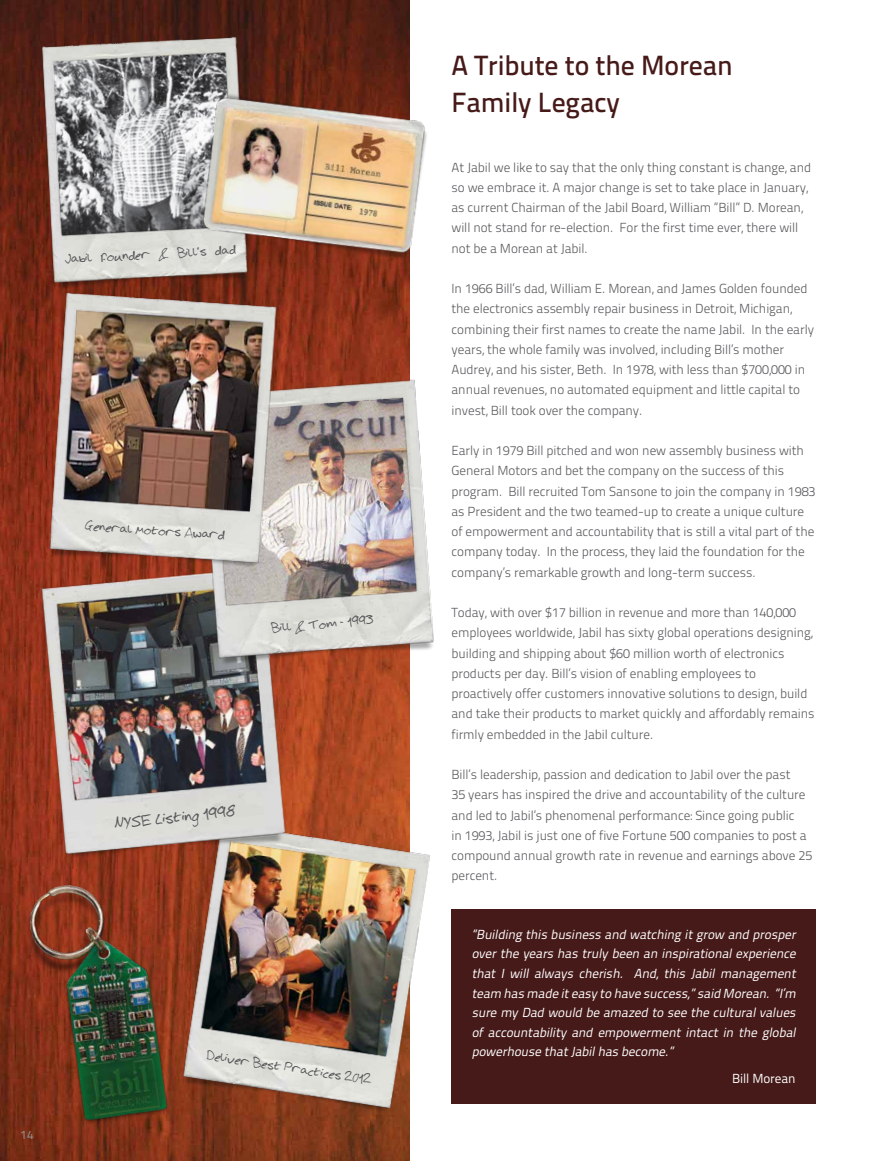
<style>
.page{position:relative;width:891px;height:1161px;background:#fff}
.page>*{position:absolute;margin:0;border:0;box-sizing:border-box;transform-origin:0 0}
.t1{font:27.75px/37.5px "Titillium Text 25 L 600 wt";letter-spacing:-.005em;color:#461a19}
.t2{font:17.25px "Josh Handwriting";color:#58595b}
.t3{font:14.25px "Josh Handwriting";color:#58595b}
.t4{font:13.2px/20.2px "Titillium Text 25 L 250 wt";letter-spacing:-.005em;color:#58595b}
.t5{font:italic 13.2px/19.5px "Titillium Text 25 L 400 wt";color:#fff;text-align:justify}
.t6{font:13.2px "Titillium Text 25 L 400 wt";letter-spacing:-.005em;color:#fff}
.t7{font:12px "Titillium Text 25 L 400 wt";color:#939598}
</style>
<div class="page">
<img style="left:0;top:0;width:410px;height:1161px">
<img style="left:216px;top:813px;width:215px;height:313px">
<div style="left:452px;top:909px;width:364px;height:194px;background:#461a19"></div>
<img style="left:3px;top:861px;width:213px;height:300px">
<img style="left:29px;top:33px;width:234px;height:269px">
<img style="left:27px;top:561px;width:275px;height:312px">
<img style="left:185px;top:375px;width:249px;height:305px">
<img style="left:193px;top:82px;width:234px;height:187px">
<img style="left:34px;top:284px;width:258px;height:295px">
<p class="t3" style="left:64px;top:252px;width:173px;rotate:-3deg">Jabil founder &amp; Bill’s dad</p>
<p class="t3" style="left:86px;top:519px;width:142px;rotate:4deg">General Motors Award</p>
<p class="t3" style="left:271px;top:621px;width:104px;rotate:-4deg">Bill &amp; Tom - 1993</p>
<h2 class="t2" style="left:114px;top:815px;width:124px;rotate:-5deg">NYSE Listing 1998</h2>
<p class="t7" style="left:21px;top:1125px;width:14px">14</p>
<p class="t3" style="left:208px;top:1048px;width:168px;rotate:9deg">Deliver Best Practices 2012</p>
<h1 class="t1" style="left:452px;top:45px;width:283px">A Tribute to the Morean<br>Family Legacy</h1>
<p class="t4" style="left:452px;top:156px;width:361px">At Jabil we like to say that the only thing constant is change, and so we embrace it. A major change is set to take place in January, as current Chairman of the Jabil Board, William “Bill” D. Morean, will not stand for re-election. For the first time ever, there will not be a Morean at Jabil.</p>
<p class="t4" style="left:452px;top:278px;width:364px">In 1966 Bill’s dad, William E. Morean, and James Golden founded the electronics assembly repair business in Detroit, Michigan, combining their first names to create the name Jabil. In the early years, the whole family was involved, including Bill’s mother Audrey, and his sister, Beth. In 1978, with less than $700,000 in annual revenues, no automated equipment and little capital to invest, Bill took over the company.</p>
<p class="t4" style="left:452px;top:440px;width:366px">Early in 1979 Bill pitched and won new assembly business with General Motors and bet the company on the success of this program. Bill recruited Tom Sansone to join the company in 1983 as President and the two teamed-up to create a unique culture of empowerment and accountability that is still a vital part of the company today. In the process, they laid the foundation for the company’s remarkable growth and long-term success.</p>
<p class="t4" style="left:452px;top:602px;width:365px">Today, with over $17 billion in revenue and more than 140,000 employees worldwide, Jabil has sixty global operations designing, building and shipping about $60 million worth of electronics products per day. Bill’s vision of enabling employees to proactively offer customers innovative solutions to design, build and take their products to market quickly and affordably remains firmly embedded in the Jabil culture.</p>
<p class="t4" style="left:452px;top:764px;width:362px">Bill’s leadership, passion and dedication to Jabil over the past<br>35 years has inspired the drive and accountability of the culture and led to Jabil’s phenomenal performance: Since going public<br>in 1993, Jabil is just one of five Fortune 500 companies to post a compound annual growth rate in revenue and earnings above 25 percent.</p>
<p class="t5" style="left:472px;top:924px;width:329px">“Building this business and watching itgrow and prosper overthe years has truly been an inspirationalexperience that I will always cherish. And, this Jabil management team has made iteasy to have success,”said Morean. “I’m sure my Dad would be amazed to see the culturalvalues of accountability and empowerment intact in the global powerhouse thatJabilhas become.”</p>
<p class="t6" style="left:732px;top:1069px;width:65px">Bill Morean</p>
</div>
